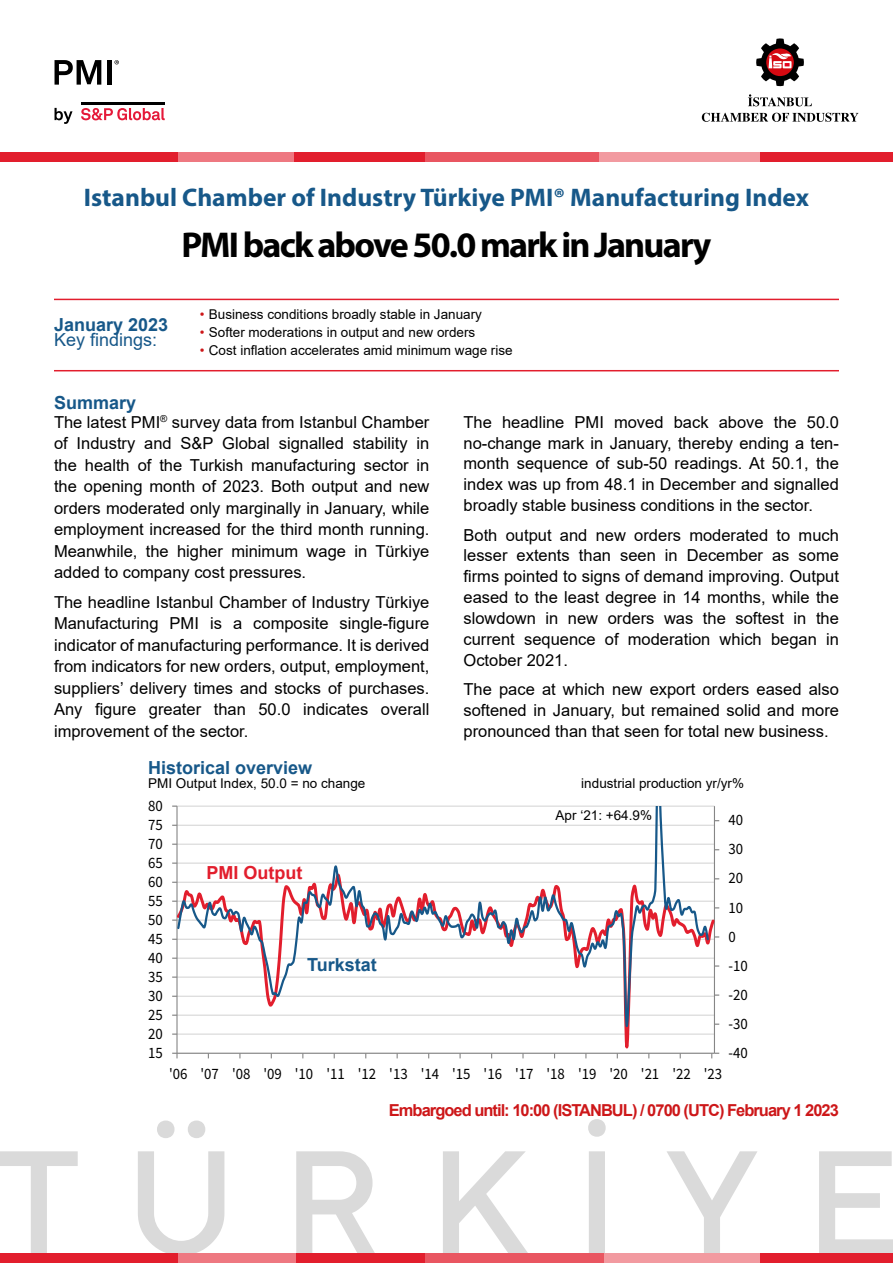
<style>
.page{position:relative;width:893px;height:1263px;background:#fff}
.page>*{position:absolute;margin:0;border:0;box-sizing:border-box;transform-origin:0 0}
.t1{font:700 36px "Myriad Pro";letter-spacing:-.05em;color:#000}
.t2{font:700 25.5px "Myriad Pro";color:#175889}
.t3{font:700 18px "Arial";color:#175889}
.t4{font:18px "Arial";color:#175889}
.t5{font:700 18px "Arial";color:#e21e2d}
.t6{font:16.5px/21.5px "Arial";color:#000;text-align:justify}
.t7{font:700 16.5px "Arial";letter-spacing:-.06em;color:#cd1719}
.t8{font:15.9px "Source Sans Pro";letter-spacing:-.005em;color:#000;scale:.93 1}
.t9{font:13.5px "Arial";color:#000}
.s1{color:#cd1719}
</style>
<div class="page">
<svg style="left:55px;top:108px;width:18px;height:16px"></svg>
<svg style="left:81px;top:108px;width:84px;height:13px"></svg>
<hr style="left:81px;top:102px;width:84px;height:2px;background:#000">
<svg style="left:55px;top:60px;width:46px;height:25px"></svg>
<div style="left:107px;top:60px;width:5px;height:25px;background:#000"></div>
<svg style="left:114px;top:60px;width:5px;height:4px"></svg>
<svg style="left:0;top:1119px;width:893px;height:134px"></svg>
<div style="left:0;top:152px;width:179px;height:10px;background:#e21e2d"></div>
<div style="left:757px;top:152px;width:136px;height:10px;background:#e21e2d"></div>
<div style="left:179px;top:152px;width:130px;height:10px;background:#ee7881"></div>
<div style="left:425px;top:152px;width:174px;height:10px;background:#e95661"></div>
<div style="left:294px;top:152px;width:131px;height:10px;background:#e21e2d"></div>
<div style="left:599px;top:152px;width:161px;height:10px;background:#f29aa0"></div>
<div style="left:0;top:1253px;width:179px;height:10px;background:#e21e2d"></div>
<div style="left:757px;top:1253px;width:136px;height:10px;background:#e21e2d"></div>
<div style="left:179px;top:1253px;width:130px;height:10px;background:#ee7881"></div>
<div style="left:425px;top:1253px;width:181px;height:10px;background:#e95661"></div>
<div style="left:296px;top:1253px;width:129px;height:10px;background:#e21e2d"></div>
<div style="left:605px;top:1253px;width:155px;height:10px;background:#f29aa0"></div>
<svg style="left:756px;top:38px;width:48px;height:49px"></svg>
<svg style="left:702px;top:113px;width:156px;height:9px"></svg>
<svg style="left:748px;top:94px;width:64px;height:12px"></svg>
<hr style="left:54px;top:299px;width:785px;height:1px;background:#e21e2d">
<hr style="left:54px;top:370px;width:785px;height:1px;background:#e21e2d">
<hr style="left:177px;top:862px;width:537px;height:2px;background:#d9d9d9">
<hr style="left:177px;top:844px;width:537px;height:1px;background:#d9d9d9">
<hr style="left:177px;top:825px;width:537px;height:1px;background:#d9d9d9">
<hr style="left:177px;top:805px;width:537px;height:2px;background:#d9d9d9">
<hr style="left:714px;top:806px;width:1px;height:247px;background:#868686">
<hr style="left:176px;top:806px;width:2px;height:247px;background:#868686">
<svg style="left:172px;top:1053px;width:6px;height:5px"></svg>
<svg style="left:711px;top:1053px;width:8px;height:5px"></svg>
<svg style="left:177px;top:874px;width:538px;height:180px"></svg>
<svg style="left:177px;top:806px;width:533px;height:229px"></svg>
<h2 class="t2" style="left:84px;top:181px;width:726px">Istanbul Chamber of Industry Türkiye PMI® Manufacturing Index</h2>
<h1 class="t1" style="left:182px;top:221px;width:531px">PMI back above 50.0 mark in January</h1>
<p class="t3" style="left:54px;top:312px;width:116px">January 2023</p>
<p class="t4" style="left:54px;top:327px;width:105px">Key findings:</p>
<p class="t3" style="left:54px;top:390px;width:84px">Summary</p>
<p class="t9" style="left:200px;top:305px;width:284px"><span class="s1">•</span> Business conditions broadly stable in January</p>
<p class="t9" style="left:200px;top:323px;width:277px"><span class="s1">•</span> Softer moderations in output and new orders</p>
<p class="t9" style="left:200px;top:341px;width:314px"><span class="s1">•</span> Cost inflation accelerates amid minimum wage rise</p>
<p class="t6" style="left:54px;top:411px;width:377px">The latest PMI<sup>®</sup> survey data from Istanbul Chamber of Industry and S&amp;P Global signalled stability in the health of the Turkish manufacturing sector in the opening month of 2023. Both output and new orders moderated only marginally in January, while employment increased for the third month running.<br>Meanwhile, the higher minimum wage in Türkiye added to company cost pressures.</p>
<p class="t6" style="left:54px;top:591px;width:377px">The headline Istanbul Chamber of Industry Türkiye Manufacturing PMI is a composite single-figure indicator of manufacturing performance. It is derived from indicators for new orders, output, employment, suppliers’ delivery times and stocks of purchases.<br>Any figure greater than 50.0 indicates overall improvement of the sector.</p>
<p class="t3" style="left:148px;top:755px;width:166px">Historical overview</p>
<p class="t6" style="left:463px;top:411px;width:377px;line-height:20.9px">The headline PMI moved back above the 50.0 no-change mark in January, thereby ending a ten&shy;month sequence of sub-50 readings. At 50.1, the index was up from 48.1 in December and signalled broadly stable business conditions in the sector.</p>
<p class="t6" style="left:463px;top:524px;width:377px;line-height:20.9px">Both output and new orders moderated to much lesser extents than seen in December as some firms pointed to signs of demand improving. Output eased to the least degree in 14 months, while the slowdown in new orders was the softest in the current sequence of moderation which began in October 2021.</p>
<p class="t6" style="left:463px;top:679px;width:377px;line-height:20.9px">The pace at which new export orders eased also softened in January, but remained solid and more pronounced than that seen for total new business.</p>
<p class="t9" style="left:148px;top:774px;width:219px">PMI Output Index, 50.0 = no change</p>
<p class="t9" style="left:581px;top:774px;width:164px">industrial production yr/yr%</p>
<p class="t9" style="left:556px;top:806px;width:98px">Apr ‘21: +64.9%</p>
<p class="t8" style="left:148px;top:796px;width:17px">80</p>
<p class="t8" style="left:729px;top:810px;width:17px">40</p>
<p class="t8" style="left:148px;top:815px;width:17px">75</p>
<p class="t8" style="left:148px;top:834px;width:17px">70</p>
<p class="t8" style="left:148px;top:853px;width:17px">65</p>
<p class="t8" style="left:148px;top:872px;width:17px">60</p>
<p class="t8" style="left:148px;top:891px;width:17px">55</p>
<p class="t8" style="left:148px;top:910px;width:17px">50</p>
<p class="t8" style="left:148px;top:929px;width:17px">45</p>
<p class="t8" style="left:148px;top:948px;width:17px">40</p>
<p class="t8" style="left:148px;top:967px;width:17px">35</p>
<p class="t8" style="left:148px;top:986px;width:17px">30</p>
<p class="t8" style="left:148px;top:1005px;width:17px">25</p>
<p class="t8" style="left:148px;top:1024px;width:17px">20</p>
<p class="t8" style="left:148px;top:1043px;width:17px">15</p>
<p class="t5" style="left:207px;top:860px;width:97px">PMI Output</p>
<p class="t3" style="left:307px;top:952px;width:71px">Turkstat</p>
<p class="t8" style="left:729px;top:839px;width:17px">30</p>
<p class="t8" style="left:729px;top:868px;width:17px">20</p>
<p class="t8" style="left:729px;top:897px;width:17px">10</p>
<p class="t8" style="left:729px;top:926px;width:9px">0</p>
<p class="t8" style="left:729px;top:955px;width:22px">-10</p>
<p class="t8" style="left:729px;top:984px;width:22px">-20</p>
<p class="t8" style="left:729px;top:1013px;width:22px">-30</p>
<p class="t8" style="left:729px;top:1043px;width:22px">-40</p>
<p class="t8" style="left:169px;top:1064px;width:596px">'06 '07 '08 '09 '10 '11 '12 '13 '14 '15 '16 '17 '18 '19 '20 '21 '22 '23</p>
<p class="t7" style="left:389px;top:1098px;width:451px">Embargoed until: 10:00 (ISTANBUL) / 0700 (UTC) February 1 2023</p>
</div>
